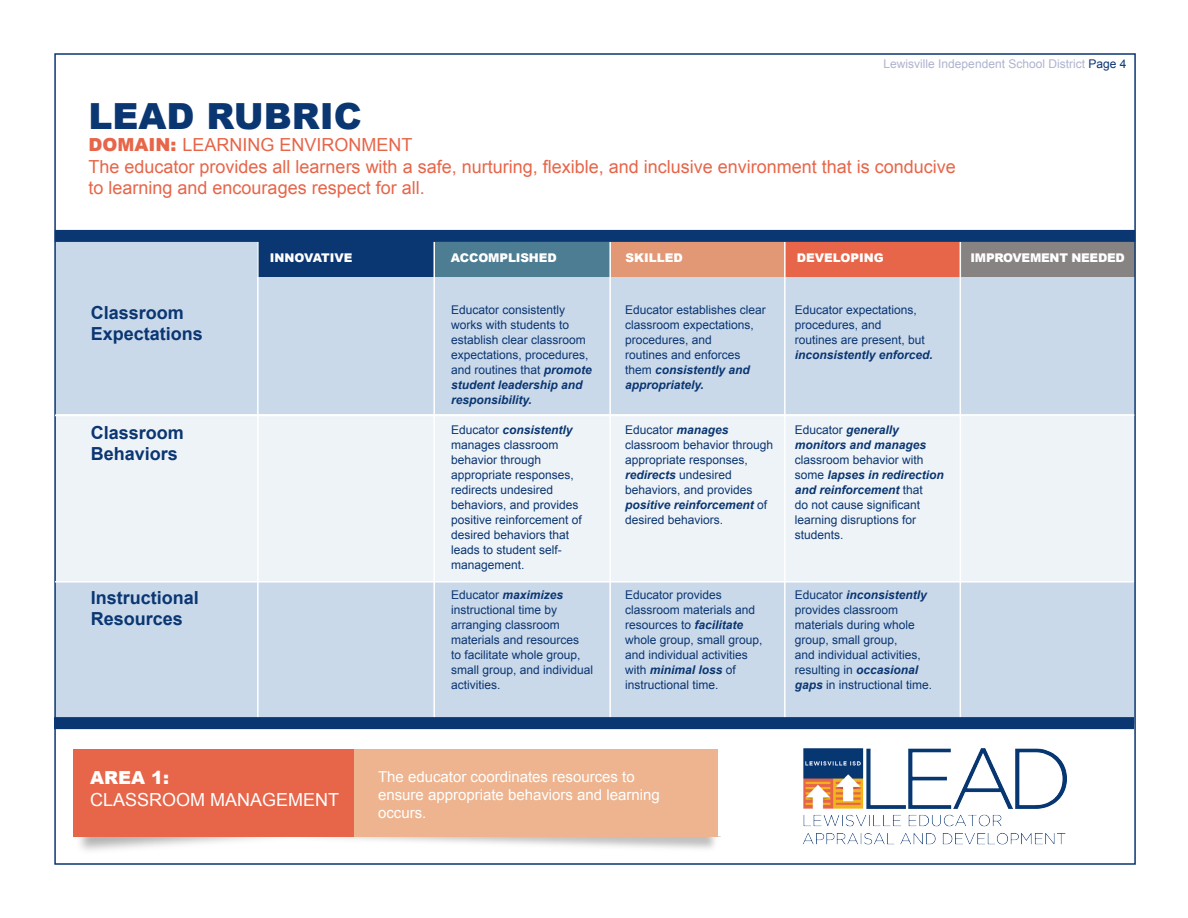
<style>
.page{position:relative;width:1188px;height:918px;background:#fff}
.page>*{position:absolute;margin:0;border:0;box-sizing:border-box;transform-origin:0 0}
.t1{font:900 36px "Arial";color:#0a3672}
.t2{font:18px/21.6px "Arial";color:#e76549}
.t3{font:700 18px "Arial";color:#0a3672}
.t4{font:18px "Arial";color:#fff}
.t5{font:900 18px "Arial";color:#fff}
.t6{font:15px/18px "Arial";color:#fff}
.t7{font:12px/15px "Arial";color:#0a3672}
.t8{font:900 12px "Arial";letter-spacing:-.01em;color:#fff}
.t9{font:12px "Arial";color:#aeb3ce}
.s1{color:#0a3672}
.s2{font-weight:900}
.s3{font-weight:700;font-style:italic}
</style>
<div class="page">
<div style="left:55px;top:237px;width:1080px;height:487px;background:#cad9ea"></div>
<div style="left:434px;top:242px;width:176px;height:34px;background:#4d7d93"></div>
<div style="left:258px;top:238px;width:176px;height:38px;background:#0a3672"></div>
<div style="left:610px;top:242px;width:175px;height:34px;background:#e29875"></div>
<div style="left:785px;top:242px;width:175px;height:34px;background:#e76549"></div>
<div style="left:960px;top:242px;width:174px;height:34px;background:#868382"></div>
<hr style="left:609px;top:235px;width:2px;height:486px;background:#fff">
<hr style="left:433px;top:235px;width:2px;height:483px;background:#fff">
<hr style="left:257px;top:235px;width:2px;height:484px;background:#fff">
<hr style="left:784px;top:235px;width:2px;height:485px;background:#fff">
<hr style="left:960px;top:235px;width:1px;height:485px;background:#fff">
<div style="left:55px;top:230px;width:1080px;height:12px;background:#0a3672"></div>
<div style="left:56px;top:415px;width:1078px;height:167px;background:#eef3f8"></div>
<hr style="left:55px;top:414px;width:1079px;height:2px;background:#fff">
<div style="left:54px;top:717px;width:1080px;height:12px;background:#0a3672"></div>
<img style="left:803px;top:748px;width:264px;height:97px">
<hr style="left:55px;top:581px;width:1079px;height:2px;background:#fff">
<div style="left:73px;top:750px;width:283px;height:87px;background:#e76549"></div>
<div style="left:354px;top:750px;width:363px;height:87px;background:#eeb48f"></div>
<p class="t9" style="left:884px;top:56px;width:244px">Lewisville Independent School District <span class="s1">Page 4</span></p>
<p class="t1" style="left:89px;top:90px;width:275px">LEAD RUBRIC</p>
<p class="t2" style="left:89px;top:134px;width:326px"><span class="s2">DOMAIN:</span> LEARNING ENVIRONMENT</p>
<p class="t2" style="left:89px;top:156px;width:869px">The educator provides all learners with a safe, nurturing, flexible, and inclusive environment that is conducive to learning and encourages respect for all.</p>
<p class="t8" style="left:270px;top:249px;width:84px">INNOVATIVE</p>
<p class="t8" style="left:451px;top:249px;width:107px">ACCOMPLISHED</p>
<p class="t8" style="left:625px;top:249px;width:59px">SKILLED</p>
<p class="t8" style="left:797px;top:249px;width:89px">DEVELOPING</p>
<p class="t8" style="left:970px;top:249px;width:156px">IMPROVEMENT NEEDED</p>
<p class="t3" style="left:91px;top:300px;width:95px">Classroom</p>
<p class="t3" style="left:91px;top:322px;width:114px">Expectations</p>
<p class="t3" style="left:91px;top:420px;width:95px">Classroom</p>
<p class="t3" style="left:91px;top:442px;width:89px">Behaviors</p>
<p class="t3" style="left:91px;top:586px;width:110px">Instructional</p>
<p class="t3" style="left:91px;top:607px;width:94px">Resources</p>
<p class="t7" style="left:451px;top:303px;width:142px">Educator consistently works with students to establish clear classroom expectations, procedures, and routines that <span class="s3">promote student leadership and responsibility.</span></p>
<p class="t7" style="left:451px;top:423px;width:132px">Educator <span class="s3">consistently </span>manages classroom behavior through appropriate responses, redirects undesired behaviors, and provides positive reinforcement of desired behaviors that leads to student self&shy;management.</p>
<p class="t7" style="left:451px;top:588px;width:144px">Educator <span class="s3">maximizes </span>instructional time by arranging classroom materials and resources<br>to facilitate whole group, small group, and individual activities.</p>
<p class="t7" style="left:625px;top:303px;width:142px">Educator establishes clear classroom expectations, procedures, and<br>routines and enforces them <span class="s3">consistently and appropriately.</span></p>
<p class="t7" style="left:625px;top:423px;width:150px">Educator <span class="s3">manages </span>classroom behavior through appropriate responses, <span class="s3">redirects</span> undesired behaviors, and provides <span class="s3">positive reinforcement</span> of desired behaviors.</p>
<p class="t7" style="left:625px;top:588px;width:139px">Educator provides classroom materials and resources to <span class="s3">facilitate </span>whole group, small group, and individual activities with <span class="s3">minimal loss</span> of instructional time.</p>
<p class="t7" style="left:795px;top:303px;width:140px">Educator expectations, procedures, and<br>routines are present, but <span class="s3">inconsistently enforced.</span></p>
<p class="t7" style="left:795px;top:423px;width:151px">Educator <span class="s3">generally monitors and manages </span>classroom behavior with some <span class="s3">lapses in redirection and reinforcement</span> that<br>do not cause significant learning disruptions for students.</p>
<p class="t7" style="left:795px;top:588px;width:139px">Educator <span class="s3">inconsistently </span>provides classroom materials during whole group, small group,<br>and individual activities, resulting in <span class="s3">occasional gaps</span> in instructional time.</p>
<p class="t5" style="left:90px;top:765px;width:81px">AREA 1:</p>
<p class="t4" style="left:90px;top:788px;width:251px">CLASSROOM MANAGEMENT</p>
<p class="t6" style="left:378px;top:768px;width:283px">The educator coordinates resources to ensure appropriate behaviors and learning occurs.</p>
</div>
